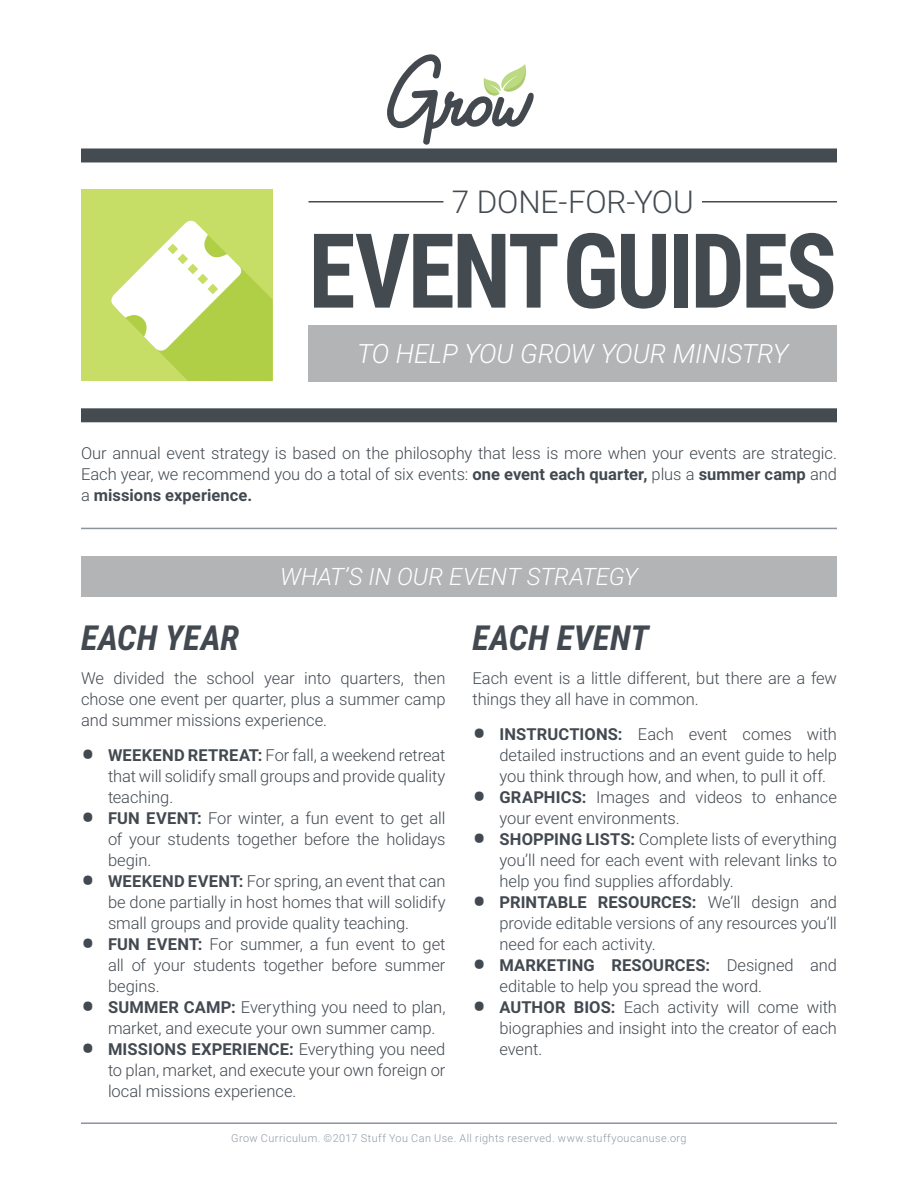
<style>
.page{position:relative;width:918px;height:1188px;background:#fff}
.page>*{position:absolute;margin:0;border:0;box-sizing:border-box;transform-origin:0 0}
.t1{font:700 103.65px "Roboto Condensed";letter-spacing:-.03em;color:#434a50;scale:.93 1}
.t2{font:italic 700 34.5px "Roboto Condensed";letter-spacing:.005em;color:#424950}
.t3{font:300 31.5px "Roboto";letter-spacing:-.005em;color:#434a50}
.t4{font:italic 300 26.55px "Roboto";letter-spacing:-.005em;color:#fff}
.t5{font:italic 300 24px "Roboto";letter-spacing:-.005em;color:#fff}
.t6{font:300 16.5px/21px "Roboto";letter-spacing:-.005em;color:#424950;text-align:justify}
.t7{font:300 10.8px "Roboto";letter-spacing:.04em;color:#8f99a6}
.s1{font-weight:700}
.s2{font-family:"Roboto Condensed";font-weight:700;font-size:37.5px}
</style>
<div class="page">
<div style="left:81px;top:408px;width:756px;height:14px;background:#444b51"></div>
<div style="left:81px;top:148px;width:756px;height:14px;background:#444b51"></div>
<svg style="left:387px;top:54px;width:147px;height:91px"></svg>
<div style="left:308px;top:325px;width:529px;height:56px;background:#b2b4b6"></div>
<hr style="left:308px;top:201px;width:135px;height:1px;background:#434a50">
<hr style="left:702px;top:201px;width:135px;height:1px;background:#434a50">
<hr style="left:81px;top:1122px;width:756px;height:2px;background:#8c949e">
<div style="left:81px;top:556px;width:756px;height:41px;background:#b2b4b6"></div>
<hr style="left:81px;top:528px;width:756px;height:1px;background:#8c949e">
<div style="left:81px;top:190px;width:192px;height:191px;background:#c7de66"></div>
<svg style="left:111px;top:220px;width:162px;height:161px"></svg>
<h3 class="t3" style="left:452px;top:189px;width:244px">7 DONE-FOR-YOU</h3>
<h1 class="t1" style="left:308px;top:211px;width:570px">EVENT GUIDES</h1>
<h3 class="t4" style="left:357px;top:338px;width:433px">TO HELP YOU GROW YOUR MINISTRY</h3>
<p class="t6" style="left:81px;top:444px;width:758px">Our annual event strategy is based on the philosophy that less is more when your events are strategic.<br>Each year, we recommend you do a total of six events: <span class="s1">one event each quarter,</span> plus a <span class="s1">summer camp</span> and a <span class="s1">missions experience.</span></p>
<h3 class="t5" style="left:280px;top:563px;width:359px">WHAT’S IN OUR EVENT STRATEGY</h3>
<h2 class="t2" style="left:81px;top:617px;width:160px">EACH YEAR</h2>
<p class="t6" style="left:81px;top:669px;width:366px">We divided the school year into quarters, then chose one event per quarter, plus a summer camp and summer missions experience.</p>
<p class="t6" style="left:108px;top:746px;width:339px;text-indent:-27px"><span class="s2">•</span> <span class="s1">WEEKEND RETREAT:</span> For fall, a weekend retreat that will solidify small groups and provide quality teaching.</p>
<p class="t6" style="left:108px;top:809px;width:339px;text-indent:-27px"><span class="s2">•</span> <span class="s1">FUN EVENT:</span> For winter, a fun event to get all of your students together before the holidays begin.</p>
<p class="t6" style="left:108px;top:872px;width:339px;text-indent:-27px"><span class="s2">•</span> <span class="s1">WEEKEND EVENT:</span> For spring, an event that can be done partially in host homes that will solidify small groups and provide quality teaching.</p>
<p class="t6" style="left:108px;top:935px;width:339px;text-indent:-27px"><span class="s2">•</span> <span class="s1">FUN EVENT:</span> For summer, a fun event to get all of your students together before summer begins.</p>
<p class="t6" style="left:108px;top:998px;width:339px;text-indent:-27px"><span class="s2">•</span> <span class="s1">SUMMER CAMP:</span> Everything you need to plan, market, and execute your own summer camp.</p>
<p class="t6" style="left:108px;top:1040px;width:339px;text-indent:-27px"><span class="s2">•</span> <span class="s1">MISSIONS EXPERIENCE:</span> Everything you need to plan, market, and execute your own foreign or local missions experience.</p>
<h2 class="t2" style="left:472px;top:617px;width:178px">EACH EVENT</h2>
<p class="t6" style="left:472px;top:669px;width:366px">Each event is a little different, but there are a few things they all have in common.</p>
<p class="t6" style="left:500px;top:725px;width:339px;text-indent:-27px"><span class="s2">•</span> <span class="s1">INSTRUCTIONS:</span> Each event comes with detailed instructions and an event guide to help you think through how, and when, to pull it off.</p>
<p class="t6" style="left:500px;top:788px;width:339px;text-indent:-27px"><span class="s2">•</span> <span class="s1">GRAPHICS:</span> Images and videos to enhance your event environments.</p>
<p class="t6" style="left:500px;top:830px;width:339px;text-indent:-27px"><span class="s2">•</span> <span class="s1">SHOPPING LISTS:</span> Complete lists of everything you’ll need for each event with relevant links to help you find supplies affordably.</p>
<p class="t6" style="left:500px;top:893px;width:339px;text-indent:-27px"><span class="s2">•</span> <span class="s1">PRINTABLE RESOURCES:</span> We’ll design and provide editable versions of any resources you’ll need for each activity.</p>
<p class="t6" style="left:500px;top:956px;width:339px;text-indent:-27px"><span class="s2">•</span> <span class="s1">MARKETING RESOURCES:</span> Designed and editable to help you spread the word.</p>
<p class="t6" style="left:500px;top:998px;width:339px;text-indent:-27px"><span class="s2">•</span> <span class="s1">AUTHOR BIOS:</span> Each activity will come with biographies and insight into the creator of each event.</p>
<p class="t7" style="left:231px;top:1134px;width:457px">Grow Curriculum. ©2017 Stuff You Can Use. All rights reserved. www.stuffyoucanuse.org</p>
</div>
